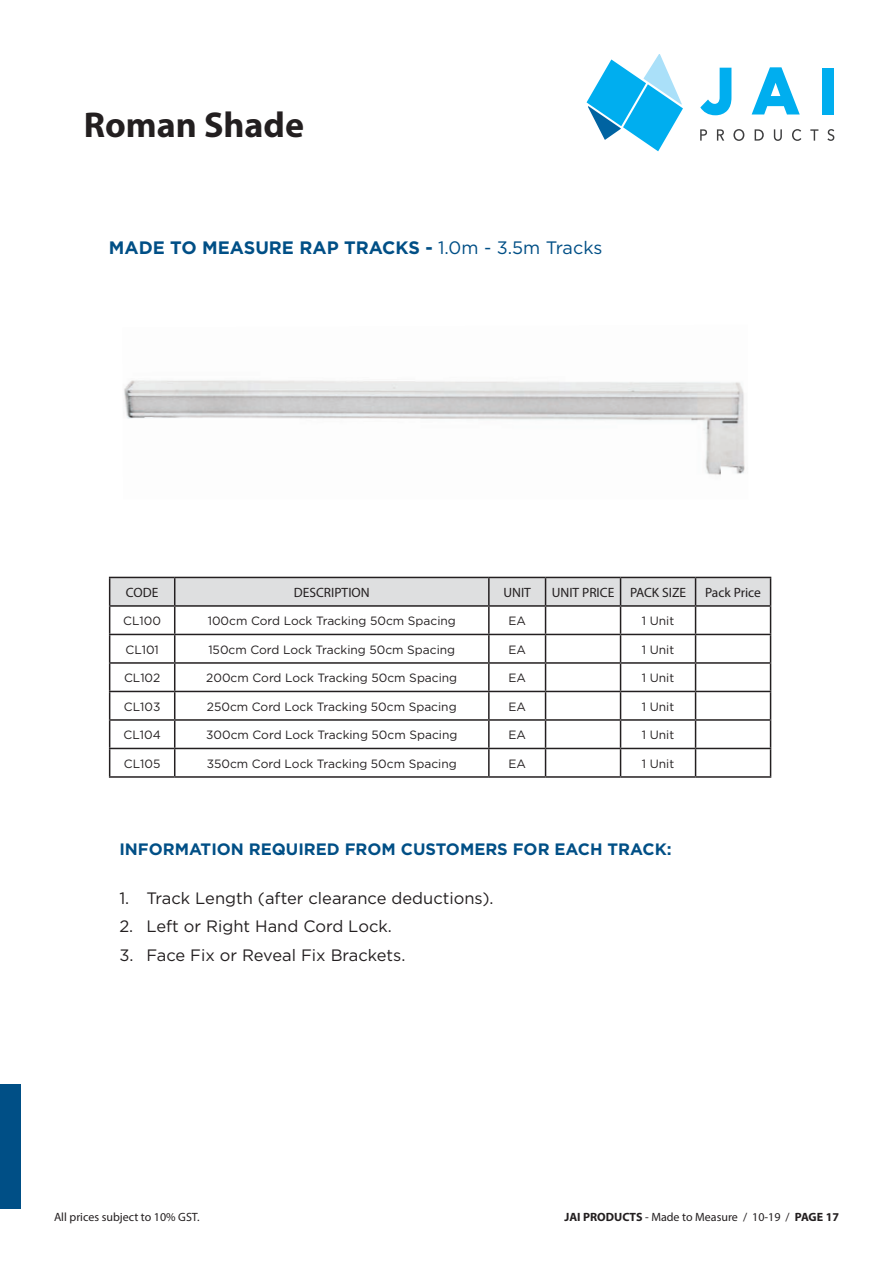
<style>
.page{position:relative;width:893px;height:1263px;background:#fff}
.page>*{position:absolute;margin:0;border:0;box-sizing:border-box;transform-origin:0 0}
.t1{font:700 36px "Myriad Pro";color:#231f20}
.t2{font:700 18px "Gotham";color:#004f86}
.t3{font:16.5px "Gotham";color:#231f20}
.t4{font:700 16.5px "Gotham";color:#004f86}
.t5{font:13.5px "Myriad Pro";color:#231f20}
.t6{font:12px "Gotham";color:#231f20}
.t7{font:12px "Myriad Pro";color:#231f20}
.s1{font-weight:400}
.s2{font-weight:700}
</style>
<div class="page">
<svg style="left:700px;top:129px;width:7px;height:12px"></svg>
<svg style="left:717px;top:129px;width:7px;height:12px"></svg>
<svg style="left:733px;top:129px;width:11px;height:12px"></svg>
<svg style="left:755px;top:129px;width:9px;height:12px"></svg>
<svg style="left:774px;top:129px;width:8px;height:12px"></svg>
<svg style="left:792px;top:129px;width:9px;height:12px"></svg>
<svg style="left:810px;top:129px;width:8px;height:12px"></svg>
<svg style="left:827px;top:129px;width:7px;height:12px"></svg>
<svg style="left:700px;top:68px;width:31px;height:47px"></svg>
<svg style="left:752px;top:67px;width:48px;height:47px"></svg>
<div style="left:822px;top:68px;width:12px;height:46px;background:#00aeef"></div>
<svg style="left:593px;top:118px;width:28px;height:22px"></svg>
<svg style="left:645px;top:54px;width:32px;height:38px"></svg>
<svg style="left:623px;top:84px;width:60px;height:67px;fill:#00aeef"></svg>
<svg style="left:587px;top:60px;width:59px;height:66px;fill:#00aeef"></svg>
<div style="left:0;top:1084px;width:21px;height:125px;background:#004f86"></div>
<svg style="left:109px;top:577px;width:662px;height:199px"></svg>
<hr style="left:109px;top:776px;width:66px;height:2px;background:#231f20">
<hr style="left:175px;top:776px;width:314px;height:2px;background:#231f20">
<hr style="left:489px;top:776px;width:57px;height:2px;background:#231f20">
<hr style="left:546px;top:776px;width:75px;height:2px;background:#231f20">
<hr style="left:621px;top:776px;width:75px;height:2px;background:#231f20">
<hr style="left:696px;top:776px;width:75px;height:2px;background:#231f20">
<img style="left:124px;top:380px;width:621px;height:95px">
<p class="t1" style="left:84px;top:101px;width:222px">Roman Shade</p>
<p class="t2" style="left:109px;top:235px;width:495px">MADE TO MEASURE RAP TRACKS - <span class="s1">1.0m - 3.5m Tracks</span></p>
<p class="t5" style="left:126px;top:584px;width:34px">CODE</p>
<p class="t5" style="left:294px;top:584px;width:77px">DESCRIPTION</p>
<p class="t5" style="left:503px;top:584px;width:29px">UNIT</p>
<p class="t5" style="left:552px;top:584px;width:64px">UNIT PRICE</p>
<p class="t5" style="left:630px;top:584px;width:58px">PACK SIZE</p>
<p class="t5" style="left:705px;top:584px;width:57px">Pack Price</p>
<p class="t6" style="left:123px;top:613px;width:39px">CL100</p>
<p class="t6" style="left:208px;top:613px;width:250px">100cm Cord Lock Tracking 50cm Spacing</p>
<p class="t6" style="left:508px;top:613px;width:19px">EA</p>
<p class="t6" style="left:642px;top:613px;width:34px">1 Unit</p>
<p class="t6" style="left:125px;top:642px;width:35px">CL101</p>
<p class="t6" style="left:208px;top:642px;width:248px">150cm Cord Lock Tracking 50cm Spacing</p>
<p class="t6" style="left:508px;top:642px;width:19px">EA</p>
<p class="t6" style="left:642px;top:642px;width:34px">1 Unit</p>
<p class="t6" style="left:124px;top:670px;width:38px">CL102</p>
<p class="t6" style="left:206px;top:670px;width:252px">200cm Cord Lock Tracking 50cm Spacing</p>
<p class="t6" style="left:508px;top:670px;width:19px">EA</p>
<p class="t6" style="left:642px;top:670px;width:34px">1 Unit</p>
<p class="t6" style="left:124px;top:699px;width:38px">CL103</p>
<p class="t6" style="left:207px;top:699px;width:251px">250cm Cord Lock Tracking 50cm Spacing</p>
<p class="t6" style="left:508px;top:699px;width:19px">EA</p>
<p class="t6" style="left:642px;top:699px;width:34px">1 Unit</p>
<p class="t6" style="left:124px;top:727px;width:39px">CL104</p>
<p class="t6" style="left:206px;top:727px;width:253px">300cm Cord Lock Tracking 50cm Spacing</p>
<p class="t6" style="left:508px;top:727px;width:19px">EA</p>
<p class="t6" style="left:642px;top:727px;width:34px">1 Unit</p>
<p class="t6" style="left:124px;top:756px;width:38px">CL105</p>
<p class="t6" style="left:207px;top:756px;width:251px">350cm Cord Lock Tracking 50cm Spacing</p>
<p class="t6" style="left:508px;top:756px;width:19px">EA</p>
<p class="t6" style="left:642px;top:756px;width:34px">1 Unit</p>
<p class="t4" style="left:119px;top:839px;width:554px">INFORMATION REQUIRED FROM CUSTOMERS FOR EACH TRACK:</p>
<p class="t3" style="left:119px;top:887px;width:376px">1. Track Length (after clearance deductions).</p>
<p class="t3" style="left:119px;top:916px;width:274px">2. Left or Right Hand Cord Lock.</p>
<p class="t3" style="left:119px;top:944px;width:288px">3. Face Fix or Reveal Fix Brackets.</p>
<p class="t7" style="left:54px;top:1209px;width:147px">All prices subject to 10% GST.</p>
<p class="t7" style="left:564px;top:1209px;width:276px"><span class="s2">JAI PRODUCTS</span> - Made to Measure / 10-19 / <span class="s2">PAGE 17</span></p>
</div>
